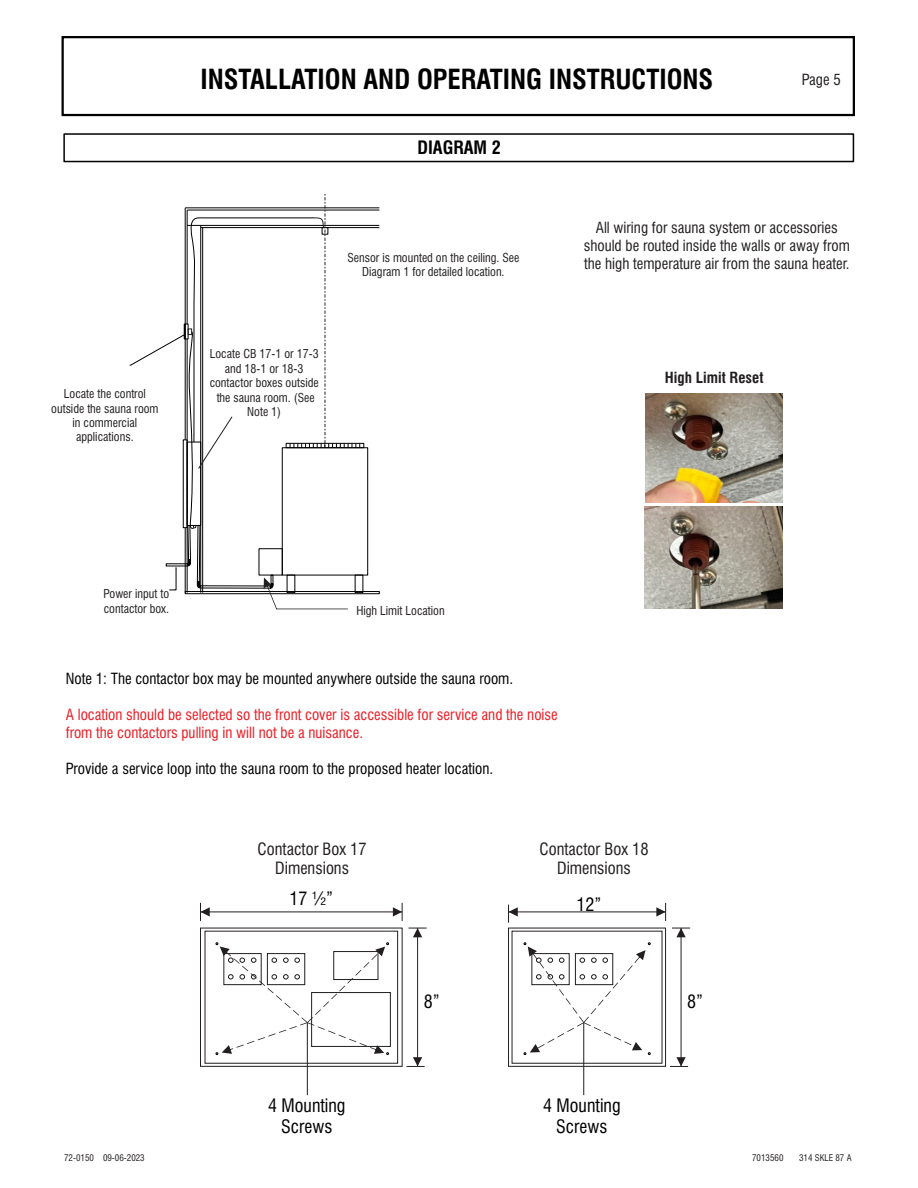
<style>
.page{position:relative;width:918px;height:1188px;background:#fff}
.page>*{position:absolute;margin:0;border:0;box-sizing:border-box;transform-origin:0 0}
.t1{font:700 condensed 27px "Swiss 721 BT";color:#000}
.t2{font:condensed 18px/20.7px "Swiss 721 BT";color:#000;text-align:center}
.t3{font:700 condensed 18px "Swiss 721 BT";color:#000}
.t4{font:condensed 16.5px/19.8px "Swiss 721 BT";color:#231f20;text-align:center}
.t5{font:condensed 15px "Swiss 721 BT";color:#000}
.t6{font:condensed 15px/18px "Swiss 721 BT";color:#231f20;text-align:center}
.t7{font:condensed 15px/18px "Swiss 721 BT";color:#ed1c24}
.t8{font:700 condensed 15px "Swiss 721 BT";color:#231f20}
.t9{font:condensed 12px/14.4px "Swiss 721 BT";color:#231f20;text-align:center}
.t10{font:condensed 9px "Swiss 721 BT";color:#231f20}
</style>
<div class="page">
<div style="left:63px;top:133px;width:791px;height:29px;border:2px solid #000"></div>
<div style="left:200px;top:928px;width:203px;height:139px;border:1px solid #231f20"></div>
<hr style="left:201px;top:912px;width:201px;height:1px;background:#231f20">
<svg style="left:200px;top:903px;width:10px;height:18px"></svg>
<svg style="left:393px;top:903px;width:10px;height:18px"></svg>
<hr style="left:417px;top:928px;width:1px;height:138px;background:#231f20">
<svg style="left:409px;top:928px;width:18px;height:9px"></svg>
<hr style="left:307px;top:1023px;width:1px;height:72px;background:#231f20">
<div style="left:311px;top:992px;width:80px;height:55px;border:1px solid #231f20"></div>
<svg style="left:407px;top:1057px;width:18px;height:10px"></svg>
<div style="left:62px;top:36px;width:793px;height:80px;border:2px solid #000"></div>
<svg style="left:215px;top:942px;width:174px;height:113px"></svg>
<div style="left:205px;top:931px;width:193px;height:133px;border:1px solid #231f20"></div>
<div style="left:333px;top:951px;width:45px;height:29px;border:1px solid #231f20"></div>
<div style="left:508px;top:928px;width:158px;height:139px;border:1px solid #231f20"></div>
<hr style="left:509px;top:912px;width:157px;height:1px;background:#231f20">
<svg style="left:508px;top:905px;width:10px;height:18px"></svg>
<svg style="left:656px;top:903px;width:10px;height:18px"></svg>
<hr style="left:681px;top:928px;width:1px;height:138px;background:#231f20">
<svg style="left:672px;top:928px;width:18px;height:9px"></svg>
<hr style="left:583px;top:1023px;width:1px;height:72px;background:#231f20">
<svg style="left:670px;top:1057px;width:18px;height:10px"></svg>
<svg style="left:523px;top:942px;width:128px;height:113px"></svg>
<div style="left:185px;top:591px;width:195px;height:3px;border:1px solid #000"></div>
<div style="left:355px;top:575px;width:8px;height:18px;border:1px solid #000"></div>
<div style="left:282px;top:448px;width:86px;height:127px;border:1px solid #000"></div>
<div style="left:286px;top:443px;width:78px;height:5px;border:1px solid #000"></div>
<hr style="left:201px;top:227px;width:178px;height:1px;background:#000">
<hr style="left:187px;top:225px;width:192px;height:1px;background:#000">
<hr style="left:187px;top:210px;width:192px;height:1px;background:#000">
<hr style="left:185px;top:208px;width:194px;height:1px;background:#000">
<svg style="left:129px;top:194px;width:231px;height:415px"></svg>
<img style="left:645px;top:394px;width:138px;height:109px">
<img style="left:645px;top:507px;width:138px;height:101px">
<h1 class="t1" style="left:201px;top:68px;width:514px">INSTALLATION AND OPERATING INSTRUCTIONS</h1>
<p class="t6" style="left:802px;top:73px;width:41px">Page 5</p>
<p class="t9" style="left:51px;top:388px;width:109px">Locate the control outside the sauna room in commercial applications.</p>
<h2 class="t3" style="left:418px;top:140px;width:85px">DIAGRAM 2</h2>
<p class="t9" style="left:210px;top:348px;width:111px">Locate CB 17-1 or 17-3 and 18-1 or 18-3 contactor boxes outside the sauna room. (See<br>Note 1)</p>
<p class="t9" style="left:347px;top:251px;width:174px">Sensor is mounted on the ceiling. See<br>Diagram 1 for detailed location.</p>
<p class="t6" style="left:584px;top:220px;width:268px">All wiring for sauna system or accessories should be routed inside the walls or away from the high temperature air from the sauna heater.</p>
<p class="t8" style="left:665px;top:372px;width:100px">High Limit Reset</p>
<p class="t9" style="left:104px;top:588px;width:67px;text-align:left">Power input to contactor box.</p>
<p class="t9" style="left:356px;top:605px;width:90px">High Limit Location</p>
<p class="t5" style="left:66px;top:673px;width:449px">Note 1: The contactor box may be mounted anywhere outside the sauna room.</p>
<p class="t7" style="left:66px;top:707px;width:494px">A location should be selected so the front cover is accessible for service and the noise from the contactors pulling in will not be a nuisance.</p>
<p class="t5" style="left:66px;top:762px;width:429px">Provide a service loop into the sauna room to the proposed heater location.</p>
<h3 class="t4" style="left:258px;top:841px;width:111px">Contactor Box 17<br>Dimensions</h3>
<h3 class="t4" style="left:540px;top:841px;width:111px">Contactor Box 18<br>Dimensions</h3>
<h2 class="t2" style="left:290px;top:890px;width:45px">17 ½”</h2>
<h2 class="t2" style="left:576px;top:896px;width:26px">12”</h2>
<h2 class="t2" style="left:424px;top:993px;width:17px">8”</h2>
<h2 class="t2" style="left:687px;top:993px;width:17px">8”</h2>
<h2 class="t2" style="left:268px;top:1097px;width:79px">4 Mounting<br>Screws</h2>
<h2 class="t2" style="left:543px;top:1097px;width:79px">4 Mounting<br>Screws</h2>
<p class="t10" style="left:64px;top:1154px;width:82px">72-0150 09-06-2023</p>
<p class="t10" style="left:752px;top:1154px;width:33px">7013560</p>
<p class="t10" style="left:799px;top:1154px;width:54px">314 SKLE 87 A</p>
</div>
